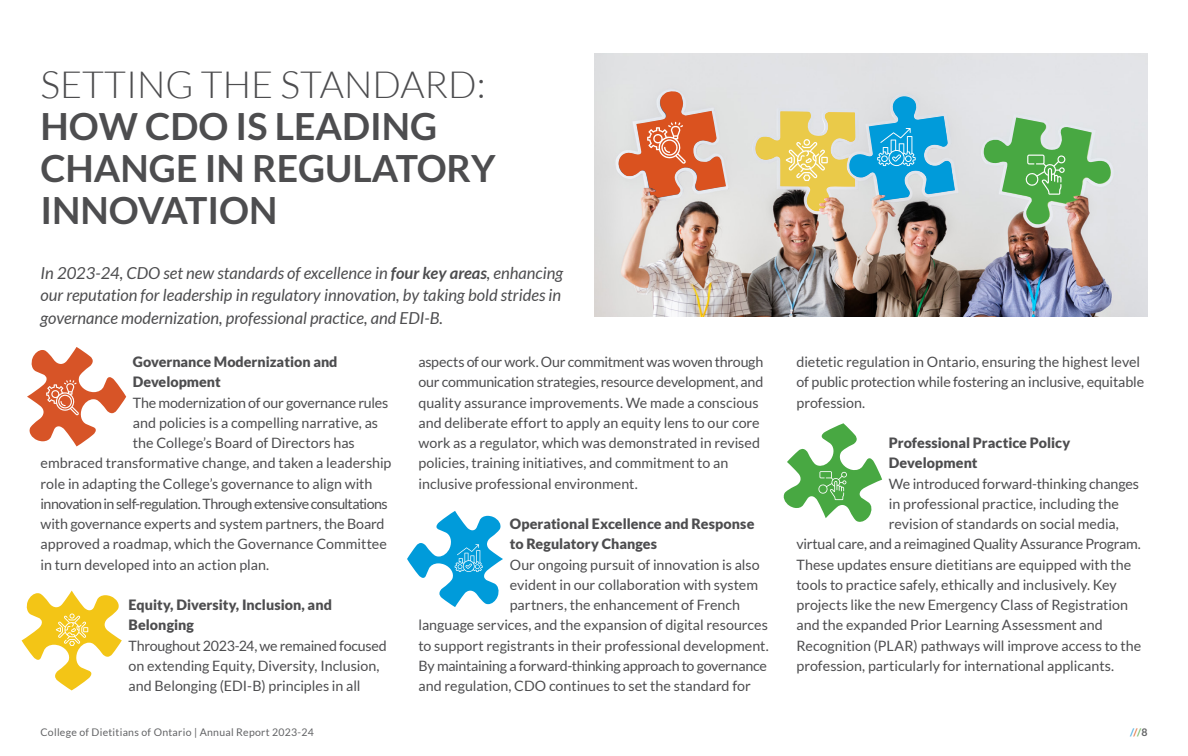
<style>
.page{position:relative;width:1188px;height:756px;background:#fff}
.page>*{position:absolute;margin:0;border:0;box-sizing:border-box;transform-origin:0 0}
.t1{font:700 37.5px/42px "Lato";color:#4d4d4f}
.t2{font:300 37.5px "Lato";color:#4d4d4f}
.t3{font:italic 16.5px/22.5px "Lato";color:#4d4d4f;text-align:justify}
.t4{font:14.25px/20.2px "Lato";letter-spacing:-.005em;color:#4d4d4f}
.t5{font:900 14.25px/20.2px "Lato";color:#4d4d4f}
.t6{font:14.25px "Lato";letter-spacing:-.04em;color:#4d4d4f}
.t7{font:10.5px "Lato";letter-spacing:.025em;color:#636466}
.t8{font:700 10.5px "Lato";color:#4eade1}
.s1{font-weight:700}
.s2{color:#e37a49}
.s3{color:#78b868}
.s4{color:#636466}
</style>
<div class="page">
<svg style="left:27px;top:347px;width:99px;height:99px"></svg>
<svg style="left:22px;top:591px;width:100px;height:99px"></svg>
<svg style="left:783px;top:423px;width:99px;height:99px"></svg>
<svg style="left:407px;top:511px;width:96px;height:96px"></svg>
<img style="left:594px;top:53px;width:554px;height:264px">
<svg style="left:618px;top:89px;width:108px;height:109px;background:#dd9f88"></svg>
<svg style="left:755px;top:95px;width:200px;height:116px;background:#a7c3b6"></svg>
<svg style="left:983px;top:118px;width:129px;height:109px;background:#98c293"></svg>
<h1 class="t2" style="left:40px;top:64px;width:447px">SETTING THE STANDARD:</h1>
<h1 class="t1" style="left:40px;top:104px;width:457px">HOW CDO IS LEADING<br>CHANGE IN REGULATORY<br>INNOVATION</h1>
<p class="t3" style="left:41px;top:262px;width:524px">In 2023-24, CDO set new standards of excellence in <span class="s1">four key areas</span>, enhancing our reputation for leadership in regulatory innovation, by taking bold strides in governance modernization, professional practice, and EDI-B.</p>
<p class="t4" style="left:418px;top:352px;width:346px">aspects of our work. Our commitment was woven through our communication strategies, resource development, and quality assurance improvements. We made a conscious and deliberate effort to apply an equity lens to our core work as a regulator, which was demonstrated in revised policies, training initiatives, and commitment to an inclusive professional environment.</p>
<p class="t5" style="left:510px;top:514px;width:246px">Operational Excellence and Response to Regulatory Changes</p>
<p class="t4" style="left:510px;top:554px;width:251px">Our ongoing pursuit of innovation is also</p>
<p class="t4" style="left:510px;top:575px;width:250px">evident in our collaboration with system</p>
<p class="t4" style="left:510px;top:595px;width:232px">partners, the enhancement of French</p>
<p class="t4" style="left:418px;top:615px;width:351px">language services, and the expansion of digital resources</p>
<p class="t4" style="left:418px;top:635px;width:352px">to support registrants in their professional development.</p>
<p class="t4" style="left:418px;top:656px;width:350px">By maintaining a forward-thinking approach to governance</p>
<p class="t4" style="left:418px;top:676px;width:334px">and regulation, CDO continues to set the standard for</p>
<p class="t5" style="left:133px;top:352px;width:206px">Governance Modernization and<br>Development</p>
<p class="t4" style="left:133px;top:392px;width:257px">The modernization of our governance rules</p>
<p class="t4" style="left:133px;top:413px;width:247px">and policies is a compelling narrative, as</p>
<p class="t4" style="left:133px;top:433px;width:223px">the College’s Board of Directors has</p>
<p class="t4" style="left:41px;top:453px;width:352px">embraced transformative change, and taken a leadership</p>
<p class="t4" style="left:41px;top:473px;width:333px">role in adapting the College’s governance to align with</p>
<p class="t6" style="left:41px;top:496px;width:349px">innovation in self-regulation. Through extensive consultations</p>
<p class="t4" style="left:41px;top:514px;width:345px">with governance experts and system partners, the Board</p>
<p class="t4" style="left:41px;top:534px;width:348px">approved a roadmap, which the Governance Committee</p>
<p class="t4" style="left:41px;top:554px;width:230px">in turn developed into an action plan.</p>
<p class="t5" style="left:129px;top:595px;width:205px">Equity, Diversity, Inclusion, and<br>Belonging</p>
<p class="t4" style="left:129px;top:635px;width:260px">Throughout 2023-24, we remained focused on extending Equity, Diversity, Inclusion, and Belonging (EDI-B) principles in all</p>
<p class="t4" style="left:796px;top:352px;width:349px">dietetic regulation in Ontario, ensuring the highest level of public protection while fostering an inclusive, equitable profession.</p>
<p class="t5" style="left:889px;top:433px;width:183px">Professional Practice Policy<br>Development</p>
<p class="t4" style="left:889px;top:473px;width:252px">We introduced forward-thinking changes</p>
<p class="t4" style="left:889px;top:494px;width:232px">in professional practice, including the</p>
<p class="t4" style="left:889px;top:514px;width:232px">revision of standards on social media,</p>
<p class="t4" style="left:796px;top:534px;width:346px">virtual care, and a reimagined Quality Assurance Program.</p>
<p class="t4" style="left:796px;top:554px;width:336px">These updates ensure dietitians are equipped with the</p>
<p class="t4" style="left:796px;top:575px;width:322px">tools to practice safely, ethically and inclusively. Key</p>
<p class="t4" style="left:796px;top:595px;width:333px">projects like the new Emergency Class of Registration</p>
<p class="t4" style="left:796px;top:615px;width:308px">and the expanded Prior Learning Assessment and</p>
<p class="t4" style="left:796px;top:635px;width:346px">Recognition (PLAR) pathways will improve access to the</p>
<p class="t4" style="left:796px;top:656px;width:319px">profession, particularly for international applicants.</p>
<p class="t7" style="left:40px;top:726px;width:275px">College of Dietitians of Ontario | Annual Report 2023-24</p>
<p class="t8" style="left:1130px;top:726px;width:19px">/<span class="s2">/</span><span class="s3">/</span><span class="s4">8</span></p>
</div>
